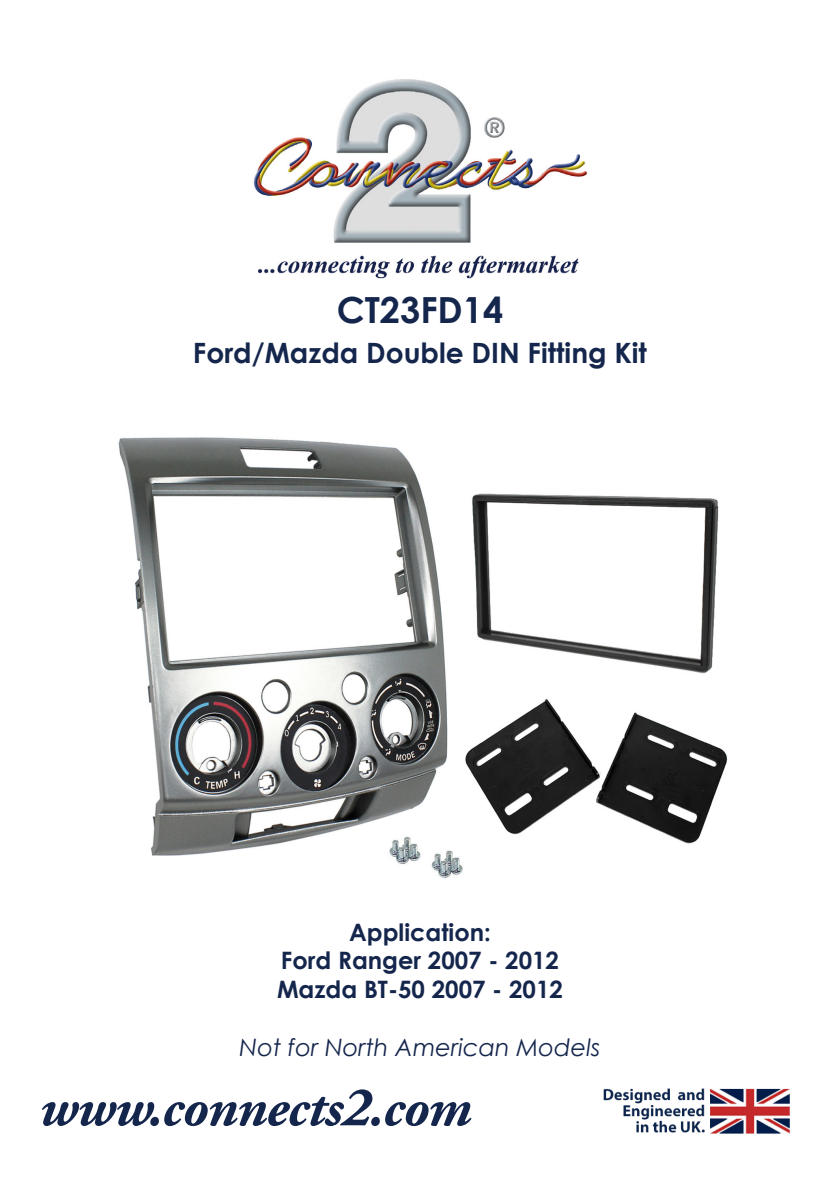
<style>
.page{position:relative;width:840px;height:1191px;background:#fff}
.page>*{position:absolute;margin:0;border:0;box-sizing:border-box;transform-origin:0 0}
.t1{font:italic 700 56px "Adobe Garamond Pro";letter-spacing:-.02em;color:#15264d}
.t2{font:700 36px "Century Gothic";color:#15264d}
.t3{font:700 28px "Century Gothic";color:#15264d}
.t4{font:700 24px "Century Gothic";color:#15264d}
.t5{font:italic 24px "Century Gothic";color:#15264d}
</style>
<div class="page">
<img style="left:253px;top:79px;width:335px;height:200px">
<img style="left:603px;top:1088px;width:187px;height:46px">
<img style="left:118px;top:437px;width:610px;height:441px">
<p class="t2" style="left:336px;top:283px;width:168px">CT23FD14</p>
<p class="t3" style="left:193px;top:332px;width:455px">Ford/Mazda Double DIN Fitting Kit</p>
<p class="t4" style="left:349px;top:913px;width:143px">Application:</p>
<p class="t4" style="left:281px;top:942px;width:279px">Ford Ranger 2007 - 2012</p>
<p class="t4" style="left:277px;top:971px;width:287px">Mazda BT-50 2007 - 2012</p>
<p class="t5" style="left:239px;top:1030px;width:362px">Not for North American Models</p>
<p class="t1" style="left:39px;top:1075px;width:433px">www.connects2.com</p>
</div>
